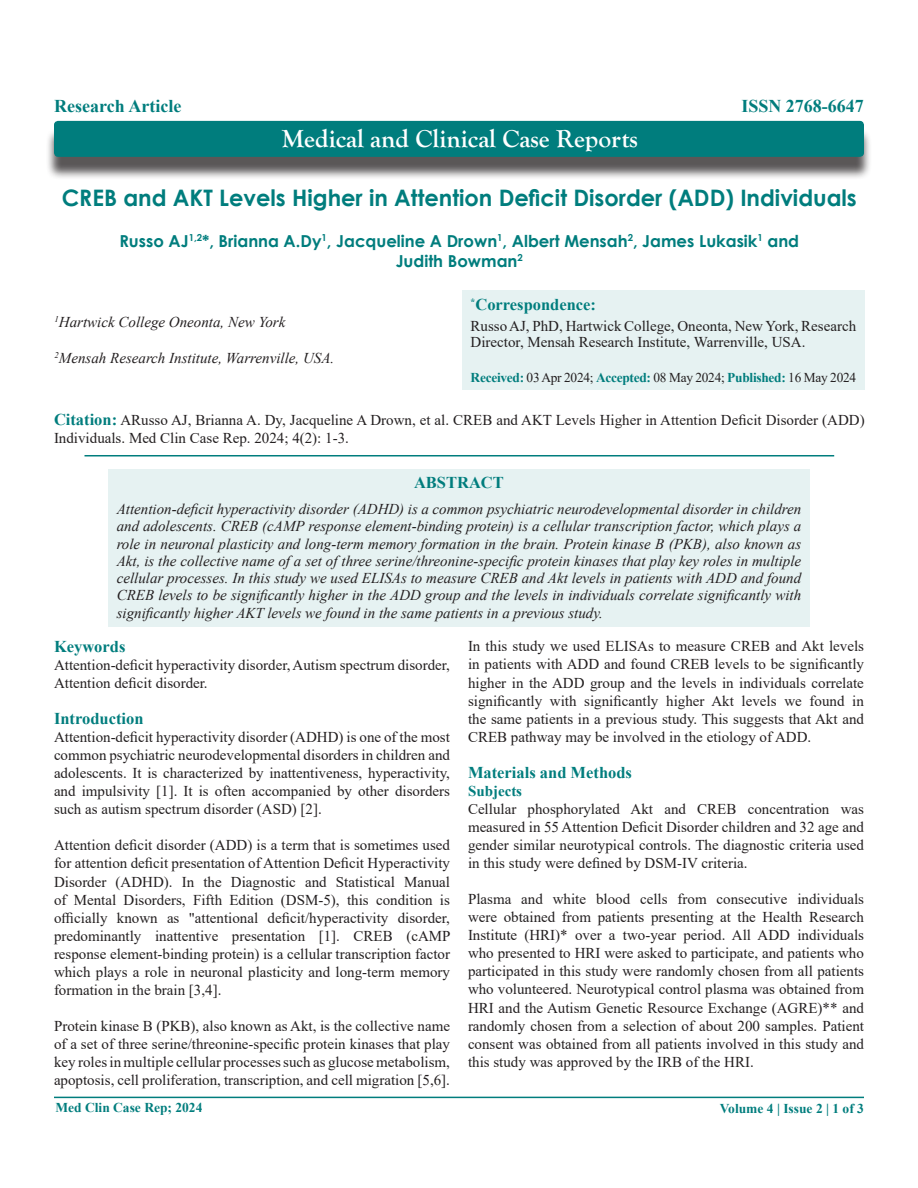
<style>
.page{position:relative;width:918px;height:1188px;background:#fff}
.page>*{position:absolute;margin:0;border:0;box-sizing:border-box;transform-origin:0 0}
.t1{font:700 25.5px "Goudy Old Style T";color:#fff}
.t2{font:700 22.65px "Century Gothic";color:#007d7d}
.t3{font:700 18px "Times New Roman";color:#007d7d}
.t4{font:700 16.5px/19.8px "Century Gothic";color:#007d7d;text-align:center}
.Normal__Web{font:700 16.5px "Times New Roman";color:#007d7d}
.Normal__Web-2{font:15px/18px "Times New Roman";color:#231f20;text-align:justify}
.t5{font:italic 15px/17.2px "Times New Roman";color:#231f20;text-align:justify}
.Normal__Web-3{font:700 15px "Times New Roman";color:#007d7d}
.t6{font:13.5px "Times New Roman";letter-spacing:-.02em;color:#231f20}
.t7{font:700 13.5px "Times New Roman";color:#007d7d}
.s1{font-weight:700;color:#007d7d}
.s2{font-weight:700;font-size:16.5px;color:#007d7d}
</style>
<div class="page">
<div style="left:46px;top:128px;width:826px;height:52px;background:#231f20;opacity:.75"></div>
<div style="left:54px;top:121px;width:810px;height:36px;background:#007d7d;border-radius:4px"></div>
<hr style="left:54px;top:1097px;width:810px;height:1px;background:#007d7d">
<hr style="left:85px;top:455px;width:749px;height:1px;background:#007d7d">
<div style="left:462px;top:290px;width:403px;height:100px;background:#e6f2f2"></div>
<div style="left:108px;top:469px;width:702px;height:157px;background:#e6f2f2"></div>
<p class="t3" style="left:54px;top:93px;width:129px">Research Article</p>
<h1 class="t1" style="left:282px;top:124px;width:358px">Medical and Clinical Case Reports</h1>
<p class="t3" style="left:741px;top:93px;width:124px">ISSN 2768-6647</p>
<p class="t2" style="left:62px;top:180px;width:797px">CREB and AKT Levels Higher in Attention Deficit Disorder (ADD) Individuals</p>
<p class="t4" style="left:119px;top:230px;width:681px">Russo AJ<sup>1,2</sup>*, Brianna A.Dy<sup>1</sup>, Jacqueline A Drown<sup>1</sup>, Albert Mensah<sup>2</sup>, James Lukasik<sup>1</sup> and<br>Judith Bowman<sup>2</sup></p>
<p class="t5" style="left:55px;top:313px;width:232px"><sup>1</sup>Hartwick College Oneonta, New York</p>
<p class="t5" style="left:55px;top:349px;width:281px"><sup>2</sup>Mensah Research Institute, Warrenville, USA.</p>
<p class="Normal__Web" style="left:471px;top:293px;width:127px"><sup>*</sup>Correspondence:</p>
<p class="Normal__Web-2" style="left:471px;top:317px;width:387px;line-height:16.5px">Russo AJ, PhD, Hartwick College, Oneonta, New York, Research<br>Director, Mensah Research Institute, Warrenville, USA.</p>
<p class="t6" style="left:471px;top:368px;width:387px"><span class="s1">Received:</span> 03 Apr 2024; <span class="s1">Accepted:</span> 08 May 2024; <span class="s1">Published:</span> 16 May 2024</p>
<p class="Normal__Web-2" style="left:54px;top:410px;width:812px"><span class="s2">Citation:</span> ARusso AJ, Brianna A. Dy, Jacqueline A Drown, et al. CREB and AKT Levels Higher in Attention Deficit Disorder (ADD)<br>Individuals. Med Clin Case Rep. 2024; 4(2): 1-3.</p>
<p class="Normal__Web" style="left:414px;top:471px;width:91px">ABSTRACT</p>
<p class="t5" style="left:117px;top:500px;width:686px">Attention-deficit hyperactivity disorder (ADHD) is a common psychiatric neurodevelopmental disorder in children and adolescents. CREB (cAMP response element-binding protein) is a cellular transcription factor, which plays a role in neuronal plasticity and long-term memory formation in the brain. Protein kinase B (PKB), also known as Akt, is the collective name of a set of three serine/threonine-specific protein kinases that play key roles in multiple cellular processes. In this study we used ELISAs to measure CREB and Akt levels in patients with ADD and found CREB levels to be significantly higher in the ADD group and the levels in individuals correlate significantly with significantly higher AKT levels we found in the same patients in a previous study.</p>
<p class="Normal__Web" style="left:54px;top:635px;width:73px">Keywords</p>
<p class="Normal__Web-2" style="left:54px;top:656px;width:398px">Attention-deficit hyperactivity disorder, Autism spectrum disorder,<br>Attention deficit disorder.</p>
<p class="Normal__Web" style="left:54px;top:707px;width:91px">Introduction</p>
<p class="Normal__Web-2" style="left:54px;top:728px;width:398px">Attention-deficit hyperactivity disorder (ADHD) is one of the most common psychiatric neurodevelopmental disorders in children and adolescents. It is characterized by inattentiveness, hyperactivity, and impulsivity [1]. It is often accompanied by other disorders such as autism spectrum disorder (ASD) [2].</p>
<p class="Normal__Web-2" style="left:54px;top:836px;width:398px">Attention deficit disorder (ADD) is a term that is sometimes used for attention deficit presentation of Attention Deficit Hyperactivity Disorder (ADHD). In the Diagnostic and Statistical Manual of Mental Disorders, Fifth Edition (DSM-5), this condition is officially known as "attentional deficit/hyperactivity disorder, predominantly inattentive presentation [1]. CREB (cAMP response element-binding protein) is a cellular transcription factor which plays a role in neuronal plasticity and long-term memory formation in the brain [3,4].</p>
<p class="Normal__Web-2" style="left:54px;top:1016px;width:398px">Protein kinase B (PKB), also known as Akt, is the collective name of a set of three serine/threonine-specific protein kinases that play key roles in multiple cellular processes such as glucose metabolism, apoptosis, cell proliferation, transcription, and cell migration [5,6].</p>
<p class="Normal__Web-2" style="left:468px;top:637px;width:398px">In this study we used ELISAs to measure CREB and Akt levels in patients with ADD and found CREB levels to be significantly higher in the ADD group and the levels in individuals correlate significantly with significantly higher Akt levels we found in the same patients in a previous study. This suggests that Akt and CREB pathway may be involved in the etiology of ADD.</p>
<p class="Normal__Web" style="left:468px;top:760px;width:166px">Materials and Methods</p>
<p class="Normal__Web-3" style="left:468px;top:780px;width:56px">Subjects</p>
<p class="Normal__Web-2" style="left:468px;top:799px;width:398px">Cellular phosphorylated Akt and CREB concentration was measured in 55 Attention Deficit Disorder children and 32 age and gender similar neurotypical controls. The diagnostic criteria used in this study were defined by DSM-IV criteria.</p>
<p class="Normal__Web-2" style="left:468px;top:890px;width:398px">Plasma and white blood cells from consecutive individuals were obtained from patients presenting at the Health Research Institute (HRI)* over a two-year period. All ADD individuals who presented to HRI were asked to participate, and patients who participated in this study were randomly chosen from all patients who volunteered. Neurotypical control plasma was obtained from HRI and the Autism Genetic Resource Exchange (AGRE)** and randomly chosen from a selection of about 200 samples. Patient consent was obtained from all patients involved in this study and this study was approved by the IRB of the HRI.</p>
<p class="t7" style="left:55px;top:1098px;width:148px">Med Clin Case Rep; 2024</p>
<p class="t7" style="left:720px;top:1099px;width:146px">Volume 4 | Issue 2 | 1 of 3</p>
</div>
